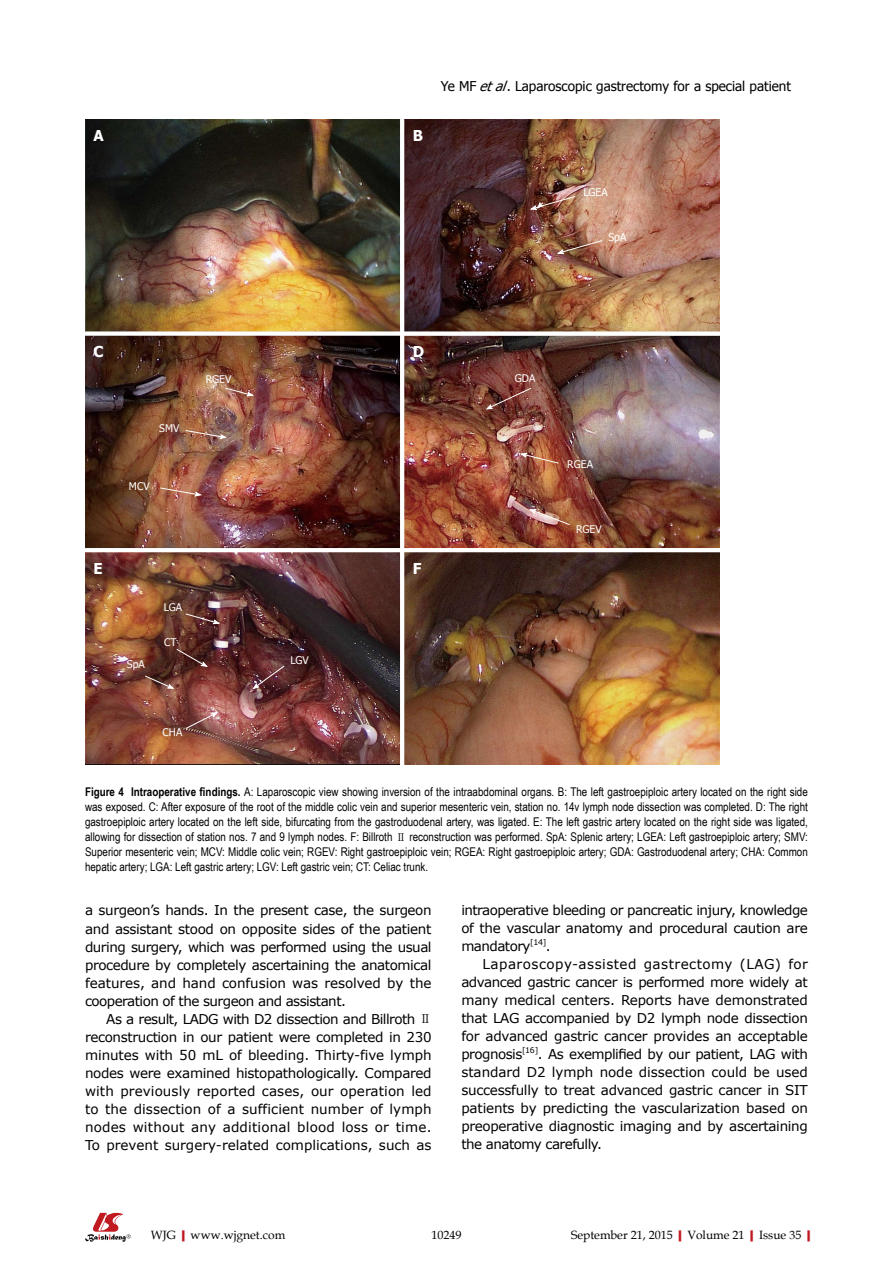
<style>
.page{position:relative;width:893px;height:1263px;background:#fff}
.page>*{position:absolute;margin:0;border:0;box-sizing:border-box;transform-origin:0 0}
.t1{font:700 15px "Tahoma";color:#fff}
.t2{font:13.5px/18px "Verdana";letter-spacing:-.025em;color:#000;text-align:justify}
.t3{font:13.5px "Verdana";letter-spacing:.005em;color:#000}
.t4{font:13.5px "Tahoma";color:#000}
.t5{font:13.5px "Verdana";color:#000}
.t6{font:13.5px "Verdana";letter-spacing:-.005em;color:#000}
.t7{font:13.5px "Verdana";letter-spacing:.015em;color:#000}
.t8{font:13.5px "Verdana";letter-spacing:.035em;color:#000}
.t9{font:12px/15px "Arial Narrow";color:#000;text-align:justify}
.t10{font:12px "Book Antiqua";color:#000}
.t11{font:10.5px "Tahoma";color:#fff}
.t12{font:7.8px "Verdana";color:#000}
.s1{font-style:italic}
.s2{font-weight:700}
.s3{font-family:"Koz Min Pro";font-size:10.5px}
.s4{font-family:"Koz Min Pro";font-size:12px}
.s5{font-weight:700;color:#c01920}
</style>
<div class="page">
<img style="left:85px;top:119px;width:635px;height:645px">
<svg style="left:85px;top:1213px;width:46px;height:29px"></svg>
<svg style="left:225px;top:388px;width:29px;height:10px"></svg>
<svg style="left:558px;top:240px;width:45px;height:14px"></svg>
<svg style="left:185px;top:430px;width:42px;height:10px"></svg>
<svg style="left:160px;top:487px;width:41px;height:10px"></svg>
<svg style="left:185px;top:613px;width:35px;height:13px"></svg>
<svg style="left:176px;top:649px;width:32px;height:20px"></svg>
<svg style="left:145px;top:675px;width:30px;height:16px"></svg>
<svg style="left:185px;top:710px;width:34px;height:19px"></svg>
<svg style="left:252px;top:665px;width:33px;height:26px"></svg>
<svg style="left:531px;top:196px;width:45px;height:14px"></svg>
<svg style="left:486px;top:388px;width:45px;height:21px"></svg>
<svg style="left:521px;top:453px;width:38px;height:11px"></svg>
<svg style="left:530px;top:509px;width:40px;height:16px"></svg>
<hr style="left:400px;top:119px;width:4px;height:649px;background:#fff">
<div style="left:85px;top:331px;width:637px;height:5px;background:#fff"></div>
<hr style="left:85px;top:548px;width:637px;height:4px;background:#fff">
<p class="t1" style="left:94px;top:125px;width:12px">A</p>
<p class="t1" style="left:413px;top:125px;width:12px">B</p>
<p class="t4" style="left:441px;top:77px;width:352px">Ye MF <span class="s1">etal</span>. Laparoscopic gastrectomy for a special patient</p>
<p class="t11" style="left:583px;top:185px;width:26px">LGEA</p>
<p class="t11" style="left:608px;top:230px;width:19px">SpA</p>
<p class="t1" style="left:94px;top:341px;width:12px">C</p>
<p class="t1" style="left:413px;top:341px;width:13px">D</p>
<p class="t11" style="left:159px;top:422px;width:22px">SMV</p>
<p class="t11" style="left:129px;top:479px;width:22px">MCV</p>
<p class="t11" style="left:206px;top:372px;width:27px">RGEV</p>
<p class="t1" style="left:94px;top:558px;width:11px">E</p>
<p class="t1" style="left:413px;top:558px;width:10px">F</p>
<p class="t11" style="left:164px;top:600px;width:20px">LGA</p>
<p class="t11" style="left:164px;top:635px;width:14px">CT</p>
<p class="t11" style="left:127px;top:657px;width:19px">SpA</p>
<p class="t11" style="left:290px;top:653px;width:20px">LGV</p>
<p class="t11" style="left:163px;top:725px;width:21px">CHA</p>
<p class="t11" style="left:515px;top:372px;width:22px">GDA</p>
<p class="t11" style="left:567px;top:457px;width:27px">RGEA</p>
<p class="t11" style="left:576px;top:522px;width:27px">RGEV</p>
<p class="t9" style="left:85px;top:784px;width:724px"><span class="s2">Figure 4 Intraoperative findings.</span> A: Laparoscopic view showing inversion of the intraabdominal organs. B: The left gastroepiploic artery located on the right side was exposed. C: After exposure of the root of the middle colic vein and superior mesenteric vein, station no. 14v lymph node dissection was completed. D: The right gastroepiploic artery located on the left side, bifurcating from the gastroduodenal artery, was ligated. E: The left gastric artery located on the right side was ligated, allowing for dissection of station nos. 7 and 9 lymph nodes. F: Billroth <span class="s3">Ⅱ</span> reconstruction was performed. SpA: Splenic artery; LGEA: Left gastroepiploic artery; SMV:<br>Superior mesenteric vein; MCV: Middle colic vein; RGEV: Right gastroepiploic vein; RGEA: Right gastroepiploic artery; GDA: Gastroduodenal artery; CHA: Common hepatic artery; LGA: Left gastric artery; LGV: Left gastric vein; CT: Celiac trunk.</p>
<p class="t2" style="left:85px;top:901px;width:348px">a surgeon’s hands. In the present case, the surgeon</p>
<p class="t2" style="left:85px;top:919px;width:348px">and assistant stood on opposite sides of the patient</p>
<p class="t2" style="left:85px;top:937px;width:348px">during surgery, which was performed using the usual</p>
<p class="t2" style="left:85px;top:955px;width:348px">procedure by completely ascertaining the anatomical</p>
<p class="t6" style="left:85px;top:974px;width:348px">features, and hand confusion was resolved by the</p>
<p class="t2" style="left:85px;top:991px;width:262px">cooperation of the surgeon and assistant.</p>
<p class="t2" style="left:106px;top:1009px;width:327px">As a result, LADG with D2 dissection and Billroth <span class="s4">Ⅱ</span></p>
<p class="t2" style="left:85px;top:1027px;width:348px">reconstruction in our patient were completed in 230</p>
<p class="t2" style="left:85px;top:1045px;width:348px">minutes with 50 mL of bleeding. Thirty-five lymph</p>
<p class="t2" style="left:85px;top:1063px;width:348px">nodes were examined histopathologically. Compared</p>
<p class="t3" style="left:85px;top:1082px;width:348px">with previously reported cases, our operation led</p>
<p class="t3" style="left:85px;top:1100px;width:348px">to the dissection of a sufficient number of lymph</p>
<p class="t7" style="left:85px;top:1118px;width:348px">nodes without any additional blood loss or time.</p>
<p class="t5" style="left:85px;top:1136px;width:348px">To prevent surgery-related complications, such as</p>
<p class="t2" style="left:461px;top:901px;width:348px">intraoperative bleeding or pancreatic injury, knowledge of the vascular anatomy and procedural caution are mandatory</p>
<p class="t12" style="left:530px;top:937px;width:18px">[14]</p>
<p class="t2" style="left:546px;top:937px;width:6px">.</p>
<p class="t8" style="left:483px;top:956px;width:327px">Laparoscopy-assisted gastrectomy (LAG) for</p>
<p class="t2" style="left:461px;top:973px;width:348px">advanced gastric cancer is performed more widely at</p>
<p class="t2" style="left:461px;top:991px;width:348px">many medical centers. Reports have demonstrated</p>
<p class="t2" style="left:461px;top:1009px;width:348px">that LAG accompanied by D2 lymph node dissection</p>
<p class="t2" style="left:461px;top:1027px;width:348px">for advanced gastric cancer provides an acceptable</p>
<p class="t2" style="left:461px;top:1045px;width:63px">prognosis</p>
<p class="t12" style="left:522px;top:1045px;width:18px">[16]</p>
<p class="t2" style="left:461px;top:1045px;width:348px;text-indent:77px">. As exemplified by our patient, LAG with standard D2 lymph node dissection could be used successfully to treat advanced gastric cancer in SIT patients by predicting the vascularization based on preoperative diagnostic imaging and by ascertaining the anatomy carefully.</p>
<p class="t10" style="left:151px;top:1226px;width:136px">WJG<span class="s5">|</span>www.wjgnet.com</p>
<p class="t10" style="left:431px;top:1226px;width:31px">10249</p>
<p class="t10" style="left:571px;top:1226px;width:246px">September 21, 2015<span class="s5">|</span>Volume 21<span class="s5">|</span>Issue 35<span class="s5">|</span></p>
</div>
